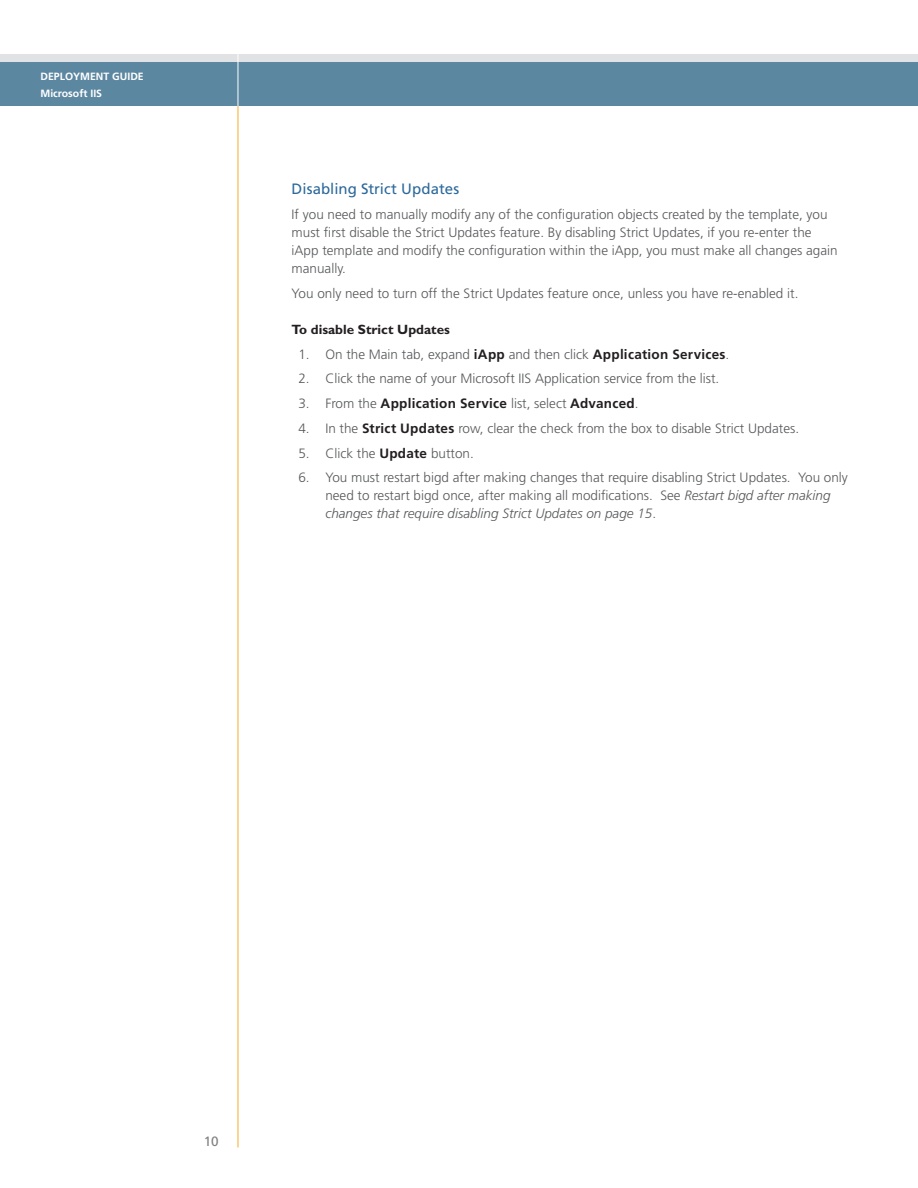
<style>
.page{position:relative;width:918px;height:1188px;background:#fff}
.page>*{position:absolute;margin:0;border:0;box-sizing:border-box;transform-origin:0 0}
.DG--Heading-2{font:15px "Frutiger LT Std";color:#2c699c}
.DG--Steps-next{font:300 13.5px/18px "Frutiger LT Std";color:#57585a}
.DG--body{font:300 13.5px/18px "Frutiger LT Std";color:#57585a}
.DG--body-2nd_paragra{font:300 13.5px "Frutiger LT Std";color:#57585a}
.DG--Steps-first{font:300 13.5px "Frutiger LT Std";color:#57585a}
.DG--Steps-next-2{font:700 13.5px "Frutiger LT Std";letter-spacing:.02em;color:#231f20}
.DG--Heading_Procedur{font:700 13.5px "Gill Sans";color:#231f20}
.t1{font:13.5px "Frutiger LT Std";color:#808083}
.t2{font:700 10.5px/16.5px "Frutiger LT Std";color:#fff}
.s1{font-weight:700;color:#231f20}
.s2{font-weight:300;color:#57585a}
.s3{font-style:italic}
</style>
<div class="page">
<hr style="left:238px;top:105px;width:1px;height:1043px;background:#f6ac28">
<div style="left:0;top:56px;width:918px;height:50px;background:#5c87a1"></div>
<div style="left:0;top:54px;width:918px;height:7px;background:#e1e2e4"></div>
<hr style="left:238px;top:54px;width:1px;height:52px;background:#fff">
<p class="t2" style="left:40px;top:68px;width:105px">DEPLOYMENT GUIDE<br>Microsoft IIS</p>
<p class="DG--Heading-2" style="left:292px;top:180px;width:169px">Disabling Strict Updates</p>
<p class="DG--body" style="left:292px;top:206px;width:548px">If you need to manually modify any of the configuration objects created by the template, you must first disable the Strict Updates feature. By disabling Strict Updates, if you re-enter the iApp template and modify the configuration within the iApp, you must make all changes again manually.</p>
<p class="DG--body-2nd_paragra" style="left:292px;top:285px;width:508px">You only need to turn off the Strict Updates feature once, unless you have re-enabled it.</p>
<p class="DG--Heading_Procedur" style="left:292px;top:321px;width:160px">To disable Strict Updates</p>
<p class="DG--Steps-first" style="left:298px;top:346px;width:432px">1. On the Main tab, expand <span class="s1">iApp</span> and then click <span class="s1">Application Services</span>.</p>
<p class="DG--Steps-next" style="left:298px;top:370px;width:423px">2. Click the name of your Microsoft IIS Application service from the list.</p>
<p class="DG--Steps-next-2" style="left:298px;top:396px;width:342px"><span class="s2">3. From the</span> Application Service <span class="s2">list, select</span> Advanced<span class="s2">.</span></p>
<p class="DG--Steps-next" style="left:298px;top:419px;width:502px">4. In the <span class="s1">Strict Updates</span> row, clear the check from the box to disable Strict Updates.</p>
<p class="DG--Steps-next" style="left:298px;top:444px;width:177px">5. Click the <span class="s1">Update</span> button.</p>
<p class="DG--Steps-next" style="left:325px;top:469px;width:524px;text-indent:-27px">6. You must restart bigd after making changes that require disabling Strict Updates. You only need to restart bigd once, after making all modifications. See <span class="s3">Restart bigd after making changes that require disabling Strict Updates on page 15</span>.</p>
<p class="t1" style="left:204px;top:1133px;width:16px">10</p>
</div>
